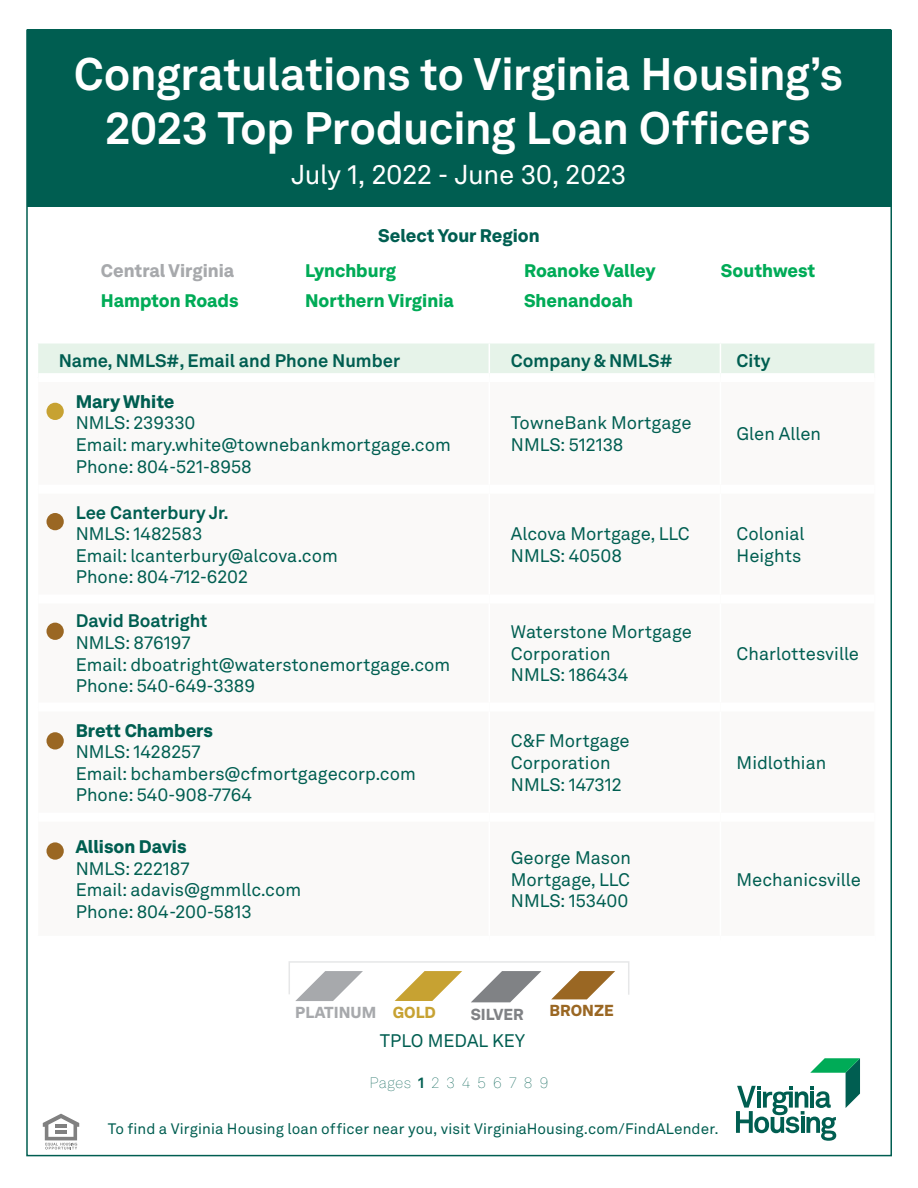
<style>
.page{position:relative;width:918px;height:1188px;background:#fff}
.page>*{position:absolute;margin:0;border:0;box-sizing:border-box;transform-origin:0 0}
.t1{font:700 45px/54px "Akkurat LL";letter-spacing:-.01em;color:#fff;text-align:center}
.t2{font:27px "Akkurat LL";letter-spacing:-.005em;color:#fff}
.t3{font:18px/21.6px "Akkurat LL";color:#005e51}
.t4{font:700 18px "Akkurat LL";color:#005e51}
.t5{font:900 18px "Akkurat LL";color:#00ab57}
.t6{font:900 18px "Akkurat LL";color:#005e51}
.t7{font:900 18px "Akkurat LL";color:#a7a9ac}
.t8{font:900 15.75px "Akkurat LL";color:#a7a9ac}
.t9{font:900 15.75px "Akkurat LL";color:#9a6723}
.t10{font:900 15.75px "Akkurat LL";color:#808285}
.t11{font:15px "Akkurat LL";letter-spacing:.005em;color:#005e51}
.t12{font:100 15px "Akkurat LL";letter-spacing:.01em;color:#005e51}
.s1{color:#c7a232}
.s2{font-weight:700}
</style>
<div class="page">
<svg style="left:736px;top:1058px;width:124px;height:83px"></svg>
<svg style="left:43px;top:1114px;width:36px;height:36px"></svg>
<div style="left:38px;top:343px;width:836px;height:30px;background:#e6f3e9"></div>
<div style="left:27px;top:29px;width:864px;height:178px;background:#005e51"></div>
<svg style="left:295px;top:971px;width:68px;height:30px"></svg>
<svg style="left:395px;top:971px;width:67px;height:30px"></svg>
<svg style="left:551px;top:971px;width:64px;height:28px"></svg>
<div style="left:289px;top:961px;width:340px;height:34px;border:2px solid #e6e7e8"></div>
<svg style="left:471px;top:971px;width:70px;height:31px"></svg>
<div style="left:46px;top:403px;width:18px;height:17px;background:#c7a232;border-radius:50%"></div>
<div style="left:46px;top:513px;width:18px;height:17px;background:#9a6723;border-radius:50%"></div>
<div style="left:46px;top:623px;width:18px;height:17px;background:#9a6723;border-radius:50%"></div>
<div style="left:46px;top:732px;width:18px;height:18px;background:#9a6723;border-radius:50%"></div>
<div style="left:46px;top:842px;width:18px;height:18px;background:#9a6723;border-radius:50%"></div>
<h1 class="t1" style="left:74px;top:44px;width:770px">Congratulations to Virginia Housing’s<br>2023 Top Producing Loan Officers</h1>
<h2 class="t2" style="left:291px;top:155px;width:337px">July 1, 2022 - June 30, 2023</h2>
<p class="t6" style="left:378px;top:221px;width:163px">Select Your Region</p>
<p class="t7" style="left:101px;top:256px;width:135px">Central Virginia</p>
<p class="t5" style="left:305px;top:256px;width:92px">Lynchburg</p>
<p class="t5" style="left:524px;top:256px;width:133px">Roanoke Valley</p>
<p class="t5" style="left:721px;top:256px;width:96px">Southwest</p>
<p class="t5" style="left:101px;top:287px;width:139px">Hampton Roads</p>
<p class="t5" style="left:305px;top:287px;width:150px">Northern Virginia</p>
<p class="t5" style="left:524px;top:287px;width:111px">Shenandoah</p>
<p class="t4" style="left:59px;top:347px;width:343px">Name, NMLS#, Email and Phone Number</p>
<p class="t4" style="left:511px;top:347px;width:163px">Company &amp; NMLS#</p>
<p class="t4" style="left:737px;top:347px;width:35px">City</p>
<p class="t6" style="left:76px;top:387px;width:100px">Mary White</p>
<p class="t3" style="left:76px;top:412px;width:377px">NMLS: 239330<br>Email: mary.white@townebankmortgage.com<br>Phone: 804-521-8958</p>
<p class="t3" style="left:511px;top:412px;width:182px">TowneBank Mortgage<br>NMLS: 512138</p>
<p class="t3" style="left:737px;top:422px;width:86px">Glen Allen</p>
<p class="t4" style="left:76px;top:498px;width:155px">Lee Canterbury Jr.</p>
<p class="t3" style="left:76px;top:522px;width:264px">NMLS: 1482583<br>Email: lcanterbury@alcova.com<br>Phone: 804-712-6202</p>
<p class="t3" style="left:511px;top:522px;width:180px">Alcova Mortgage, LLC<br>NMLS: 40508</p>
<p class="t3" style="left:737px;top:522px;width:69px">Colonial<br>Heights</p>
<p class="t4" style="left:76px;top:607px;width:133px">David Boatright</p>
<p class="t3" style="left:76px;top:631px;width:376px">NMLS: 876197<br>Email: dboatright@waterstonemortgage.com<br>Phone: 540-649-3389</p>
<p class="t3" style="left:511px;top:620px;width:183px">Waterstone Mortgage<br>Corporation<br>NMLS: 186434</p>
<p class="t3" style="left:737px;top:642px;width:124px">Charlottesville</p>
<p class="t6" style="left:76px;top:716px;width:139px">Brett Chambers</p>
<p class="t3" style="left:76px;top:740px;width:342px">NMLS: 1428257<br>Email: bchambers@cfmortgagecorp.com<br>Phone: 540-908-7764</p>
<p class="t3" style="left:511px;top:729px;width:120px">C&amp;F Mortgage<br>Corporation<br>NMLS: 147312</p>
<p class="t6" style="left:76px;top:833px;width:112px">Allison Davis</p>
<p class="t3" style="left:76px;top:857px;width:227px">NMLS: 222187<br>Email: adavis@gmmllc.com<br>Phone: 804-200-5813</p>
<p class="t3" style="left:511px;top:846px;width:122px;text-align:justify">George Mason Mortgage, LLC NMLS: 153400</p>
<p class="t3" style="left:737px;top:751px;width:91px">Midlothian</p>
<p class="t3" style="left:737px;top:868px;width:126px">Mechanicsville</p>
<p class="t8" style="left:295px;top:1000px;width:142px">PLATINUM <span class="s1">GOLD</span></p>
<p class="t9" style="left:550px;top:998px;width:66px">BRONZE</p>
<p class="t3" style="left:380px;top:1029px;width:147px">TPLO MEDAL KEY</p>
<p class="t10" style="left:471px;top:1002px;width:55px">SILVER</p>
<p class="t12" style="left:370px;top:1073px;width:180px">Pages <span class="s2">1</span> 2 3 4 5 6 7 8 9</p>
<p class="t11" style="left:108px;top:1118px;width:612px">To find a Virginia Housing loan officer near you, visit VirginiaHousing.com/FindALender.</p>
</div>
